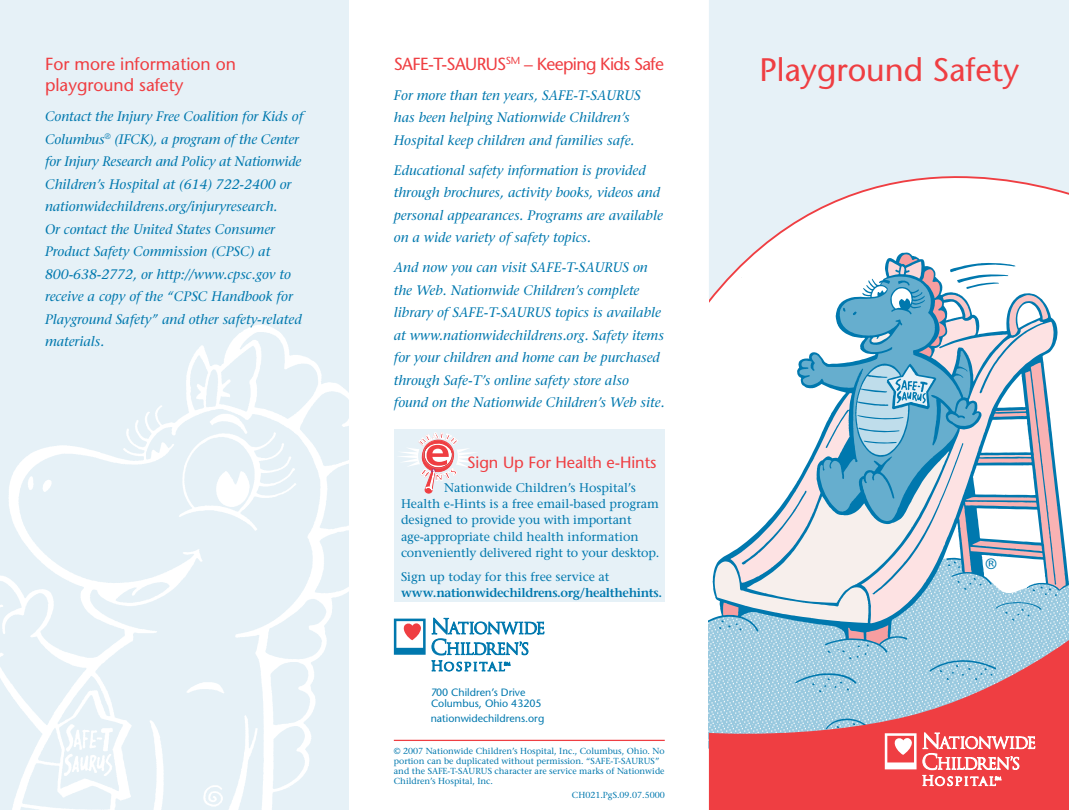
<style>
.page{position:relative;width:1069px;height:810px;background:#fff}
.page>*{position:absolute;margin:0;border:0;box-sizing:border-box;transform-origin:0 0}
.t1{font:32.5px "Stone Sans";color:#ef3e42}
.t2{font:17.5px/21.2px "Stone Sans";color:#ef3e42}
.t3{font:17.5px "Stone Sans";letter-spacing:-.035em;color:#ef3e42}
.t4{font:16.25px "Stone Sans";letter-spacing:-.005em;color:#ef3e42}
.t5{font:15px "Stone Sans";color:#0078ae}
.t6{font:italic 13.75px/22.5px "Stone Serif";color:#0078ae}
.t7{font:12.5px/16.2px "Stone Serif";color:#0078ae}
.t8{font:600 12.5px "Stone Serif";letter-spacing:-.03em;color:#0078ae}
.t9{font:10.62px/11px "Stone Sans";color:#0078ae}
.t10{font:8.75px/10px "Stone Serif";color:#0078ae}
</style>
<div class="page">
<div style="left:709px;top:0;width:360px;height:131px;background:#e6f1f7"></div>
<div style="left:0;top:0;width:349px;height:810px;background:#e6f1f7"></div>
<img style="left:0;top:325px;width:349px;height:485px">
<div style="left:394px;top:430px;width:271px;height:172px;background:#e6f1f7"></div>
<svg style="left:394px;top:618px;width:150px;height:54px"></svg>
<hr style="left:394px;top:740px;width:271px;height:1px;background:#ef3e42">
<svg style="left:709px;top:632px;width:360px;height:178px;background:#dc6068"></svg>
<svg style="left:885px;top:733px;width:31px;height:36px"></svg>
<svg style="left:922px;top:732px;width:113px;height:55px"></svg>
<svg style="left:709px;top:131px;width:360px;height:123px"></svg>
<svg style="left:708px;top:254px;width:357px;height:438px"></svg>
<svg style="left:399px;top:432px;width:77px;height:61px"></svg>
<p class="t2" style="left:45px;top:53px;width:193px">For more information on playground safety</p>
<p class="t6" style="left:45px;top:105px;width:260px">Contact the Injury Free Coalition for Kids of Columbus<sup>®</sup> (IFCK), a program of the Center for Injury Research and Policy at Nationwide Children’s Hospital at (614) 722-2400 or nationwidechildrens.org/injuryresearch.<br>Or contact the United States Consumer Product Safety Commission (CPSC) at 800-638-2772, or http://www.cpsc.gov to receive a copy of the “CPSC Handbook for Playground Safety” and other safety-related materials.</p>
<p class="t3" style="left:394px;top:53px;width:272px">SAFE-T-SAURUS<sup>SM</sup> – Keeping Kids Safe</p>
<p class="t6" style="left:394px;top:84px;width:248px">For more than ten years, SAFE-T-SAURUS has been helping Nationwide Children’s<br>Hospital keep children and families safe.</p>
<p class="t6" style="left:394px;top:159px;width:271px">Educational safety information is provided through brochures, activity books, videos and personal appearances. Programs are available on a wide variety of safety topics.</p>
<p class="t6" style="left:394px;top:256px;width:272px">And now you can visit SAFE-T-SAURUS on the Web. Nationwide Children’s complete library of SAFE-T-SAURUS topics is available at www.nationwidechildrens.org. Safety items for your children and home can be purchased through Safe-T’s online safety store also found on the Nationwide Children’s Web site.</p>
<p class="t4" style="left:467px;top:453px;width:191px">Sign Up For Health e-Hints</p>
<p class="t7" style="left:401px;top:479px;width:260px;text-indent:43px">Nationwide Children’s Hospital’s Health e-Hints is a free email-based program designed to provide you with important age-appropriate child health information conveniently delivered right to your desktop.</p>
<p class="t7" style="left:401px;top:568px;width:210px">Sign up today for this free service at</p>
<p class="t8" style="left:401px;top:585px;width:263px">www.nationwidechildrens.org/healthehints.</p>
<p class="t9" style="left:431px;top:687px;width:112px">700 Children’s Drive<br>Columbus, Ohio 43205</p>
<p class="t9" style="left:431px;top:713px;width:115px">nationwidechildrens.org</p>
<p class="t10" style="left:394px;top:746px;width:272px">© 2007 Nationwide Children’s Hospital, Inc., Columbus, Ohio. No portion can be duplicated without permission. “SAFE-T-SAURUS” and the SAFE-T-SAURUS character are service marks of Nationwide Children’s Hospital, Inc.</p>
<p class="t10" style="left:572px;top:790px;width:94px">CH021.PgS.09.07.5000</p>
<h1 class="t1" style="left:759px;top:50px;width:261px">Playground Safety</h1>
<p class="t5" style="left:985px;top:555px;width:13px">®</p>
</div>
